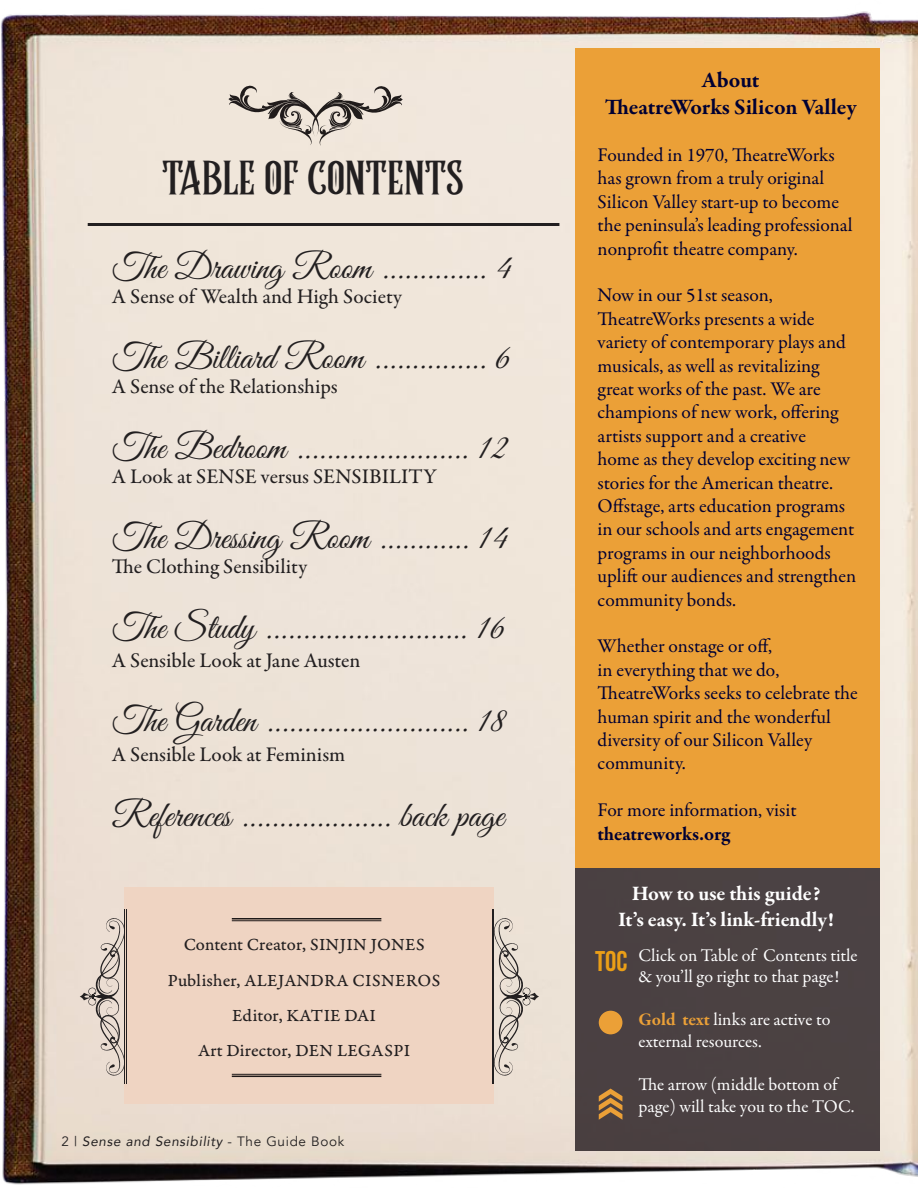
<style>
.page{position:relative;width:918px;height:1188px;background:#fff}
.page>*{position:absolute;margin:0;border:0;box-sizing:border-box;transform-origin:0 0}
.t1{font:45px "Rumble Brave";color:#221f20}
.t2{font:36px "Great Vibes";color:#221f20}
.t3{font:700 28.5px "Bebas Neue";color:#eb9f17}
.t4{font:700 22.5px/27px "Garamond Premr Pro";color:#003;text-align:center}
.t5{font:500 21px "Garamond Premr Pro";color:#221f20}
.t6{font:700 21px/25.2px "Garamond Premr Pro";color:#fff;text-align:center}
.t7{font:19.5px/23.4px "Garamond Premr Pro";color:#003}
.t8{font:700 19.5px "Garamond Premr Pro";letter-spacing:-.005em;color:#003}
.t9{font:18px/21.6px "Garamond Premr Pro";color:#fff}
.t10{font:18px/35.1px "Garamond Premr Pro Capt";letter-spacing:.01em;color:#221f20;text-align:center}
.t11{font:italic 13.5px "Avenir";letter-spacing:.05em;color:#221f20}
.s1{font-style:normal}
.s2{font-weight:700;color:#eba037}
</style>
<div class="page">
<img style="left:1px;top:11px;width:917px;height:1174px">
<div style="left:125px;top:888px;width:369px;height:216px;background:#efd4c2"></div>
<hr style="left:492px;top:909px;width:1px;height:175px;background:#221f20">
<hr style="left:494px;top:909px;width:1px;height:175px;background:#221f20">
<svg style="left:494px;top:917px;width:45px;height:160px;background:#d4cac0"></svg>
<hr style="left:126px;top:909px;width:1px;height:175px;background:#221f20">
<hr style="left:125px;top:909px;width:1px;height:175px;background:#221f20">
<svg style="left:80px;top:917px;width:45px;height:160px;background:#d0c3ba"></svg>
<hr style="left:232px;top:918px;width:149px;height:2px;background:#221f20">
<hr style="left:232px;top:920px;width:149px;height:1px;background:#221f20">
<div style="left:575px;top:48px;width:304px;height:820px;background:#eba037"></div>
<hr style="left:88px;top:223px;width:471px;height:3px;background:#221f20">
<div style="left:575px;top:868px;width:304px;height:282px;background:#4b4142"></div>
<svg style="left:599px;top:1089px;width:23px;height:31px"></svg>
<div style="left:599px;top:1011px;width:23px;height:23px;background:#eba037;border-radius:50%"></div>
<svg style="left:228px;top:85px;width:175px;height:61px;background:#cbc2b8"></svg>
<hr style="left:232px;top:1076px;width:149px;height:1px;background:#221f20">
<hr style="left:232px;top:1074px;width:149px;height:1px;background:#221f20">
<h1 class="t1" style="left:162px;top:150px;width:303px">TABLE OF CONTENTS</h1>
<h2 class="t2" style="left:112px;top:247px;width:401px">The Drawing Room .............. 4</h2>
<p class="t5" style="left:112px;top:284px;width:292px">A Sense of Wealth and High Society</p>
<h2 class="t2" style="left:112px;top:337px;width:400px">The Billiard Room ............... 6</h2>
<p class="t5" style="left:112px;top:374px;width:228px">A Sense of the Relationships</p>
<h2 class="t2" style="left:112px;top:427px;width:398px">The Bedroom ....................... 12</h2>
<p class="t5" style="left:112px;top:464px;width:326px">A Look at SENSE versus SENSIBILITY</p>
<h2 class="t2" style="left:112px;top:517px;width:398px">The Dressing Room ............ 14</h2>
<p class="t5" style="left:112px;top:554px;width:197px">The Clothing Sensibility</p>
<h2 class="t2" style="left:112px;top:607px;width:394px">The Study ........................... 16</h2>
<p class="t5" style="left:112px;top:647px;width:250px">A Sensible Look at Jane Austen</p>
<h2 class="t2" style="left:112px;top:701px;width:395px">The Garden ........................... 18</h2>
<p class="t5" style="left:112px;top:742px;width:235px">A Sensible Look at Feminism</p>
<h2 class="t2" style="left:112px;top:796px;width:394px">References .................... back page</h2>
<p class="t10" style="left:168px;top:928px;width:274px">Content Creator, SINJIN JONES<br>Publisher, ALEJANDRA CISNEROS<br>Editor, KATIE DAI<br>Art Director, DEN LEGASPI</p>
<p class="t11" style="left:62px;top:1133px;width:284px"><span class="s1">2 |</span> Sense and Sensibility <span class="s1">- The Guide Book</span></p>
<p class="t4" style="left:605px;top:67px;width:253px">About<br>TheatreWorks Silicon Valley</p>
<p class="t7" style="left:598px;top:144px;width:256px">Founded in 1970, TheatreWorks has grown from a truly original<br>Silicon Valley start-up to become the peninsula’s leading professional nonprofit theatre company.</p>
<p class="t7" style="left:598px;top:284px;width:260px">Now in our 51st season,<br>TheatreWorks presents a wide variety of contemporary plays and musicals, as well as revitalizing great works of the past. We are champions of new work, offering artists support and a creative<br>home as they develop exciting new stories for the American theatre.<br>Offstage, arts education programs in our schools and arts engagement programs in our neighborhoods uplift our audiences and strengthen community bonds.</p>
<p class="t7" style="left:598px;top:635px;width:262px">Whether onstage or off,<br>in everything that we do,<br>TheatreWorks seeks to celebrate the human spirit and the wonderful diversity of our Silicon Valley community.</p>
<p class="t7" style="left:598px;top:799px;width:201px">For more information, visit</p>
<p class="t8" style="left:598px;top:822px;width:134px">theatreworks.org</p>
<p class="t6" style="left:618px;top:881px;width:217px">How to use this guide?<br>It’s easy. It’s link-friendly!</p>
<h3 class="t3" style="left:595px;top:945px;width:34px">TOC</h3>
<p class="t9" style="left:638px;top:945px;width:221px">Click on Table of Contents title &amp; you’ll go right to that page!</p>
<p class="t9" style="left:638px;top:1009px;width:194px"><span class="s2">Gold text</span> links are active to external resources.</p>
<p class="t9" style="left:638px;top:1074px;width:218px">The arrow (middle bottom of page) will take you to the TOC.</p>
</div>
